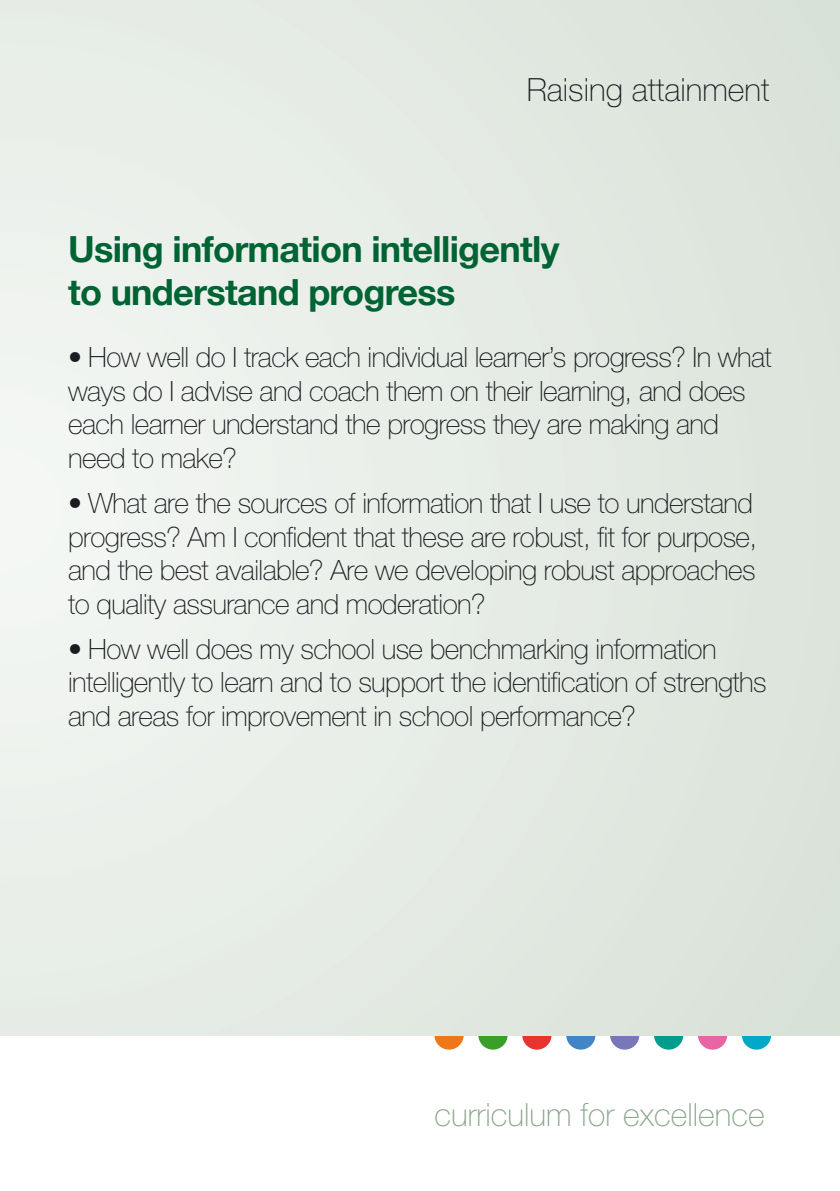
<style>
.page{position:relative;width:840px;height:1191px;background:#fff}
.page>*{position:absolute;margin:0;border:0;box-sizing:border-box;transform-origin:0 0}
.t1{font:700 36px/43.2px "Helvetica Neue";letter-spacing:-.02em;color:#006334}
.t2{font:100 32px "Helvetica Neue";color:#87a488}
.t3{font:100 32px "Helvetica Neue";color:#1b1c20}
.t4{font:100 28px/33.6px "Helvetica Neue";letter-spacing:-.02em;color:#1b1c20}
</style>
<div class="page">
<div style="left:434px;top:1020px;width:29px;height:29px;background:#ee7819;border-radius:50%"></div>
<div style="left:478px;top:1020px;width:29px;height:29px;background:#3a9e29;border-radius:50%"></div>
<div style="left:522px;top:1020px;width:29px;height:29px;background:#e7342f;border-radius:50%"></div>
<div style="left:653px;top:1020px;width:30px;height:29px;background:#009d8c;border-radius:50%"></div>
<div style="left:741px;top:1020px;width:29px;height:29px;background:#00aac7;border-radius:50%"></div>
<div style="left:609px;top:1020px;width:30px;height:29px;background:#7877b7;border-radius:50%"></div>
<div style="left:697px;top:1020px;width:29px;height:29px;background:#e964a2;border-radius:50%"></div>
<div style="left:566px;top:1020px;width:29px;height:29px;background:#4285c6;border-radius:50%"></div>
<div style="left:0;top:0;width:839px;height:1035px;background:#e6ece5"></div>
<p class="t3" style="left:526px;top:72px;width:244px">Raising attainment</p>
<p class="t1" style="left:68px;top:227px;width:492px">Using information intelligently to understand progress</p>
<p class="t4" style="left:68px;top:340px;width:704px">• How well do I track each individual learner’s progress? In what ways do I advise and coach them on their learning, and does each learner understand the progress they are making and need to make?</p>
<p class="t4" style="left:68px;top:486px;width:690px">• What are the sources of information that I use to understand progress? Am I confident that these are robust, fit for purpose, and the best available? Are we developing robust approaches to quality assurance and moderation?</p>
<p class="t4" style="left:68px;top:632px;width:699px">• How well does my school use benchmarking information intelligently to learn and to support the identification of strengths and areas for improvement in school performance?</p>
<p class="t2" style="left:434px;top:1097px;width:331px">curriculum for excellence</p>
</div>
